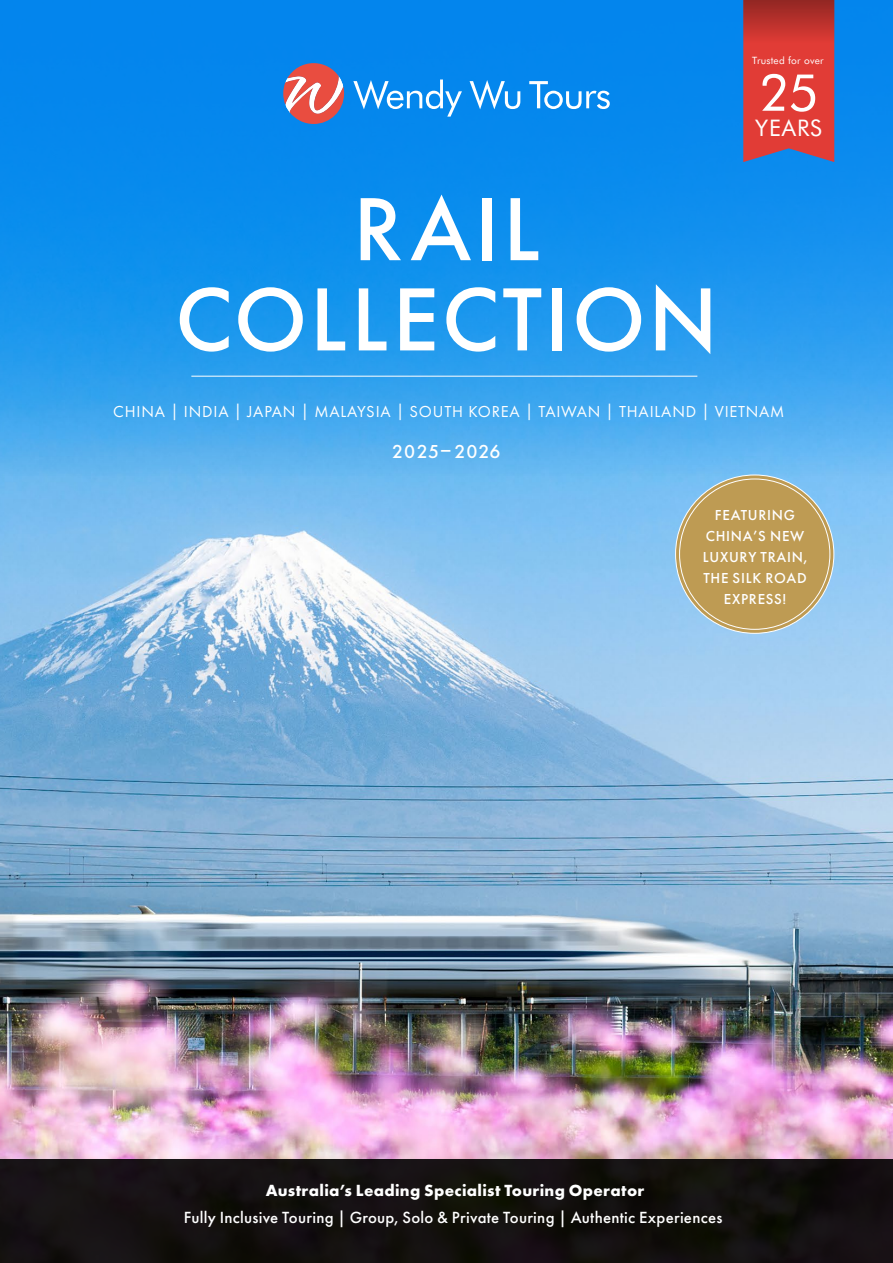
<style>
.page{position:relative;width:893px;height:1263px;background:#fff}
.page>*{position:absolute;margin:0;border:0;box-sizing:border-box;transform-origin:0 0}
.t1{font:500 93px/90.2px "Futura PT";letter-spacing:.03em;color:#fff;text-align:center}
.t2{font:51.15px "Futura BT";color:#fff}
.t3{font:22.8px "Futura BT";letter-spacing:.04em;color:#fff}
.t4{font:500 19.5px "Futura PT";letter-spacing:.04em;color:#fff}
.t5{font:500 16.8px "Futura PT";letter-spacing:.015em;color:#fff}
.t6{font:700 16.8px "Futura PT";letter-spacing:.02em;color:#fff}
.t7{font:16.5px "Futura PT";letter-spacing:.05em;color:#fff}
.t8{font:500 15px/21px "Futura PT";letter-spacing:.05em;color:#fff;text-align:center}
.t9{font:10.05px "Futura BT";letter-spacing:.02em;color:#fff}
</style>
<div class="page">
<img style="left:0;top:476px;width:893px;height:683px">
<svg style="left:0;top:0;width:893px;height:476px;background:#1d95ee"></svg>
<svg style="left:743px;top:43px;width:91px;height:119px;background:#d44041"></svg>
<div style="left:743px;top:0;width:91px;height:43px;background:linear-gradient(to bottom,#922623,#e03b35)"></div>
<svg style="left:353px;top:79px;width:109px;height:38px;background:#379ff0"></svg>
<svg style="left:470px;top:80px;width:50px;height:29px"></svg>
<svg style="left:529px;top:81px;width:81px;height:28px"></svg>
<svg style="left:283px;top:63px;width:61px;height:61px"></svg>
<hr style="left:191px;top:376px;width:506px;height:1px;background:#fff">
<div style="left:676px;top:475px;width:158px;height:158px;background:#be9b53;border-radius:50%"></div>
<div style="left:0;top:1159px;width:893px;height:104px;background:#141111"></div>
<p class="t9" style="left:752px;top:55px;width:73px">Trusted for over</p>
<h2 class="t2" style="left:759px;top:61px;width:61px">25</h2>
<h1 class="t1" style="left:175px;top:184px;width:544px">RAIL<br>COLLECTION</h1>
<h3 class="t3" style="left:755px;top:114px;width:68px">YEARS</h3>
<p class="t7" style="left:113px;top:402px;width:672px">CHINA | INDIA | JAPAN | MALAYSIA | SOUTH KOREA | TAIWAN | THAILAND | VIETNAM</p>
<p class="t4" style="left:392px;top:440px;width:110px">2025–2026</p>
<p class="t8" style="left:703px;top:505px;width:106px">FEATURING<br>CHINA’S NEW<br>LUXURY TRAIN,<br>THE SILK ROAD<br>EXPRESS!</p>
<p class="t6" style="left:266px;top:1179px;width:380px">Australia’s Leading Specialist Touring Operator</p>
<p class="t5" style="left:184px;top:1208px;width:540px">Fully Inclusive Touring | Group, Solo &amp; Private Touring | Authentic Experiences</p>
</div>
